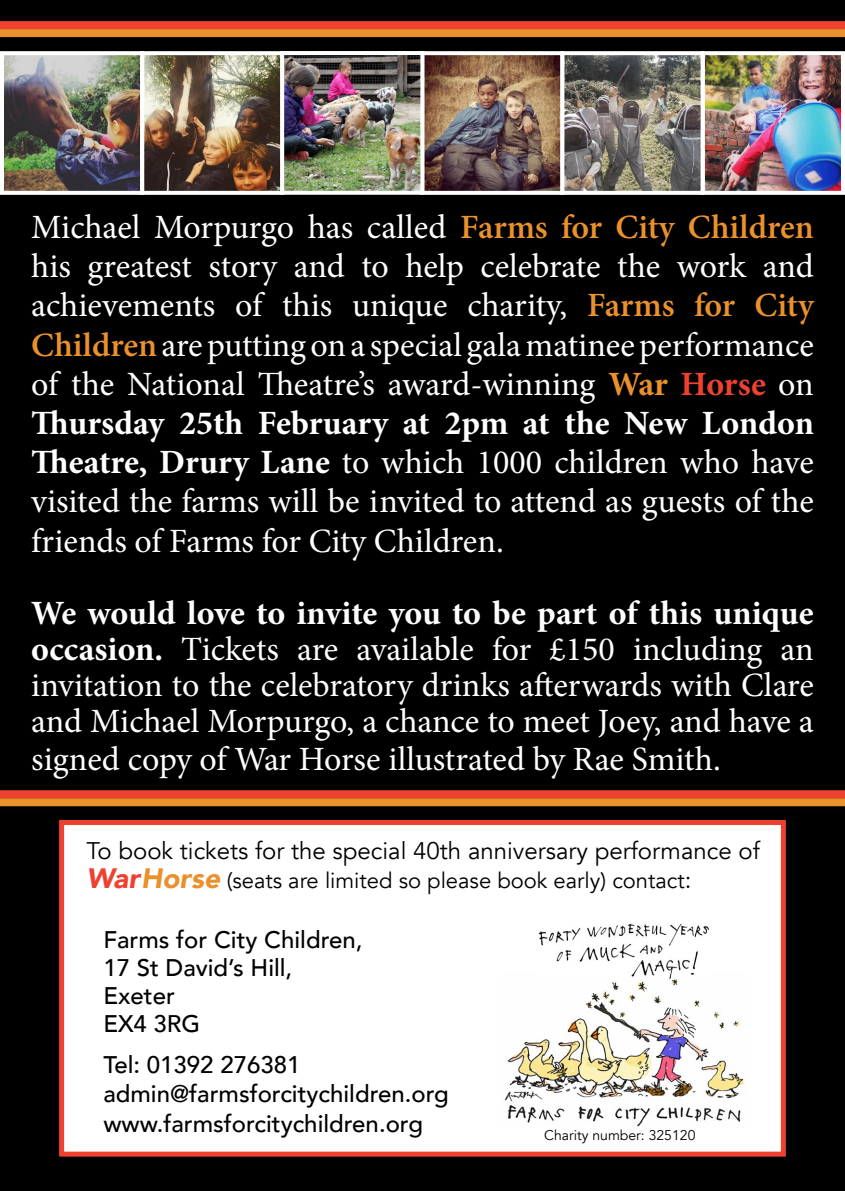
<style>
.page{position:relative;width:845px;height:1191px;background:#000}
.page>*{position:absolute;margin:0;border:0;box-sizing:border-box;transform-origin:0 0}
.t1{font:34px/39.2px "Minion Pro";letter-spacing:-.005em;color:#fff;text-align:justify}
.t2{font:500 24px/28px "Avenir";color:#000}
.t3{font:24px "Avenir";color:#000}
.t4{font:22px "Avenir";color:#000}
.t5{font:14px "Avenir";color:#000}
.s1{font-weight:600;color:#eb912c}
.s2{font-weight:700;color:#eb912c}
.s3{font-weight:700;color:#ef4130}
.s4{font-weight:700}
.s5{font-weight:900;font-style:italic;font-size:28px;color:#ef4130}
.s6{font-weight:900;font-style:italic;font-size:28px;color:#eb912c}
.s7{font-size:24px}
</style>
<div class="page">
<div style="left:59px;top:820px;width:727px;height:336px;background:#fff;border:5px solid #ef4130"></div>
<img style="left:505px;top:923px;width:240px;height:204px">
<img style="left:5px;top:56px;width:414px;height:134px">
<div style="left:0;top:51px;width:144px;height:144px;border:4px solid #fff"></div>
<div style="left:140px;top:51px;width:144px;height:144px;border:4px solid #fff"></div>
<img style="left:425px;top:56px;width:415px;height:134px">
<div style="left:701px;top:51px;width:144px;height:144px;border:4px solid #fff"></div>
<div style="left:420px;top:51px;width:144px;height:144px;border:4px solid #fff"></div>
<div style="left:560px;top:51px;width:144px;height:144px;border:4px solid #fff"></div>
<div style="left:280px;top:51px;width:144px;height:144px;border:4px solid #fff"></div>
<div style="left:0;top:21px;width:845px;height:8px;background:#ef4130"></div>
<div style="left:0;top:790px;width:845px;height:8px;background:#ef4130"></div>
<div style="left:0;top:29px;width:845px;height:8px;background:#eb912c"></div>
<div style="left:0;top:798px;width:845px;height:8px;background:#eb912c"></div>
<p class="t1" style="left:31px;top:208px;width:784px">Michael Morpurgo has called <span class="s1">Farms for City Children </span>his greatest story and to help celebrate the work and achievements of this unique charity, <span class="s1">Farms for City Children</span> are putting on a special gala matinee performance of the National Theatre’s award-winning <span class="s2">War</span> <span class="s3">Horse</span> on <span class="s4">Thursday 25th February at 2pm at the New London Theatre, Drury Lane</span> to which 1000 children who have visited the farms will be invited to attend as guests of the friends of Farms for City Children.</p>
<p class="t1" style="left:31px;top:595px;width:784px;line-height:36.4px"><span class="s4">We would love to invite you to be part of this unique occasion.</span> Tickets are available for £150 including an invitation to the celebratory drinks afterwards with Clare and Michael Morpurgo, a chance to meet Joey, and have a signed copy of War Horse illustrated by Rae Smith.</p>
<p class="t3" style="left:86px;top:836px;width:675px">To book tickets for the special 40th anniversary performance of</p>
<p class="t4" style="left:86px;top:867px;width:607px"><span class="s5">War</span> <span class="s6">Horse</span> (seats are limited so please book early) contact<span class="s7">:</span></p>
<p class="t2" style="left:103px;top:924px;width:261px">Farms for City Children,<br>17 St David’s Hill,<br>Exeter<br>EX4 3RG</p>
<p class="t2" style="left:103px;top:1048px;width:347px;line-height:29.6px">Tel: 01392 276381 admin@farmsforcitychildren.org www.farmsforcitychildren.org</p>
<p class="t5" style="left:544px;top:1126px;width:153px">Charity number: 325120</p>
</div>
